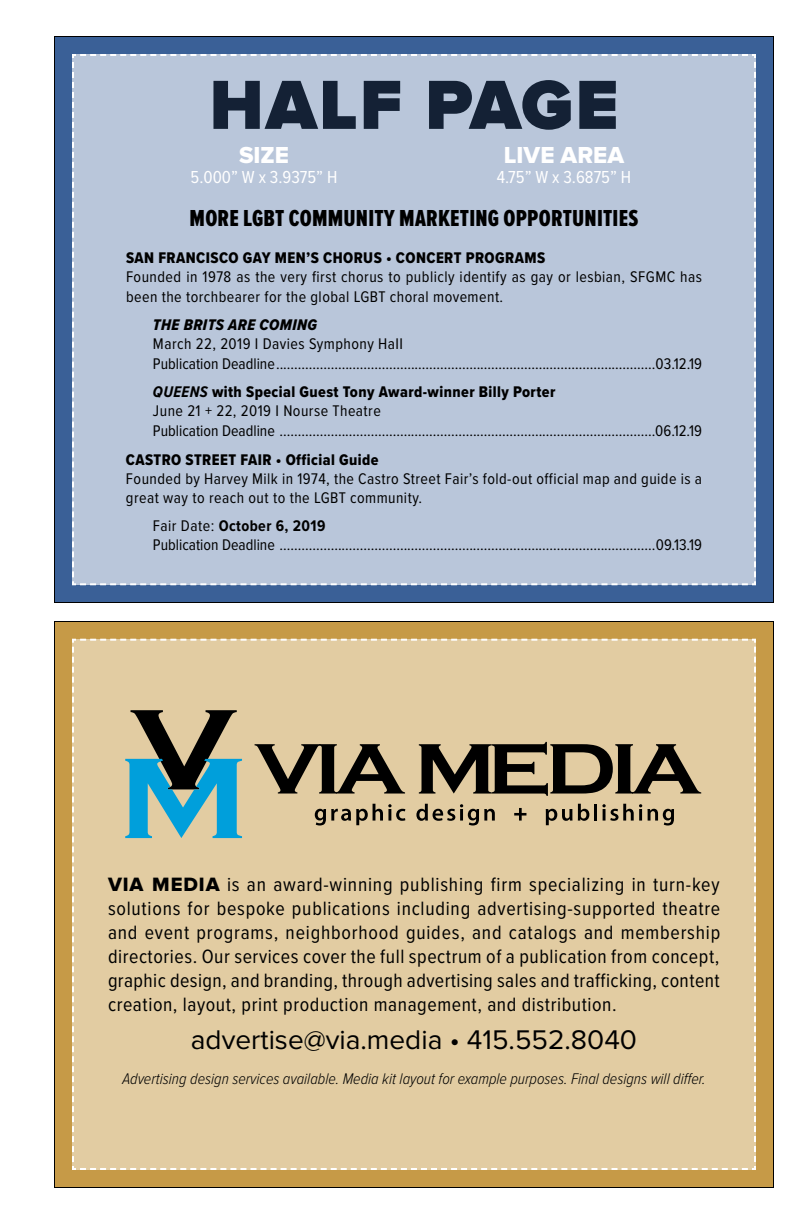
<style>
.page{position:relative;width:792px;height:1224px;background:#fff}
.page>*{position:absolute;margin:0;border:0;box-sizing:border-box;transform-origin:0 0}
.t1{font:900 72px "Proxima Nova";letter-spacing:.03em;color:#000}
.t2{font:28px "Proxima Nova";color:#000}
.t3{font:24px "Proxima Nova Ex Cn Extrabld";letter-spacing:.01em;color:#000}
.t4{font:24px "Proxima Nova Extrabld";color:#fff}
.t5{font:20px/24px "Proxima Nova Cond";letter-spacing:.03em;color:#000;text-align:justify}
.t6{font:18px "Proxima Nova Cond";color:#fff}
.t7{font:16px/19.2px "Proxima Nova Cond";letter-spacing:.03em;color:#000}
.t8{font:16px/20px "Proxima Nova Cond";color:#000}
.t9{font:16px "Proxima Nova Cond Extrabld";letter-spacing:.025em;color:#000}
.t10{font:italic 300 16px "Proxima Nova Cond";color:#000}
.t11{font:16px "Proxima Nova Cond Extrabld It";letter-spacing:.025em;color:#000}
.s1{font-family:"Proxima Nova Cond";font-weight:700;font-style:italic}
.s2{font-weight:700}
.s3{font-family:"Proxima Nova Extrabld"}
</style>
<div class="page">
<div style="left:54px;top:622px;width:720px;height:566px;background:#c69a47"></div>
<div style="left:72px;top:638px;width:684px;height:532px;background:#e2cca2"></div>
<div style="left:54px;top:36px;width:720px;height:566px;background:#3a6097"></div>
<div style="left:72px;top:54px;width:684px;height:532px;background:#b9c6da"></div>
<svg style="left:125px;top:710px;width:117px;height:128px"></svg>
<svg style="left:255px;top:744px;width:150px;height:50px"></svg>
<svg style="left:419px;top:742px;width:282px;height:54px"></svg>
<svg style="left:315px;top:804px;width:90px;height:22px"></svg>
<svg style="left:416px;top:804px;width:79px;height:22px"></svg>
<svg style="left:514px;top:808px;width:12px;height:13px"></svg>
<svg style="left:546px;top:809px;width:26px;height:16px"></svg>
<svg style="left:578px;top:804px;width:11px;height:17px"></svg>
<hr style="left:594px;top:804px;width:3px;height:17px;background:#000">
<svg style="left:602px;top:804px;width:40px;height:17px"></svg>
<svg style="left:648px;top:809px;width:26px;height:17px"></svg>
<h1 class="t1" style="left:210px;top:63px;width:410px">HALF PAGE</h1>
<h3 class="t4" style="left:239px;top:141px;width:51px">SIZE</h3>
<p class="t6" style="left:191px;top:164px;width:148px">5.000” W x 3.9375” H</p>
<h3 class="t4" style="left:504px;top:141px;width:122px">LIVE AREA</h3>
<p class="t6" style="left:497px;top:164px;width:136px">4.75” W x 3.6875” H</p>
<h3 class="t3" style="left:190px;top:205px;width:450px">MORE LGBT COMMUNITY MARKETING OPPORTUNITIES</h3>
<p class="t9" style="left:126px;top:246px;width:421px">SAN FRANCISCO GAY MEN’S CHORUS • CONCERT PROGRAMS</p>
<p class="t7" style="left:126px;top:267px;width:578px">Founded in 1978 as the very first chorus to publicly identify as gay or lesbian, SFGMC has been the torchbearer for the global LGBT choral movement.</p>
<p class="t11" style="left:153px;top:313px;width:166px">THE BRITS ARE COMING</p>
<p class="t7" style="left:153px;top:333px;width:550px;line-height:20px">March 22, 2019 I Davies Symphony HaII<br>Publication Deadline........................................................................................................03.12.19</p>
<p class="t9" style="left:153px;top:380px;width:404px"><span class="s1">QUEENS</span> with Special Guest Tony Award-winner Billy Porter</p>
<p class="t8" style="left:153px;top:400px;width:550px">June 21 + 22, 2019 I Nourse Theatre<br>Publication Deadline .......................................................................................................06.12.19</p>
<p class="t9" style="left:126px;top:447px;width:254px">CASTRO STREET FAIR • Official Guide</p>
<p class="t7" style="left:126px;top:468px;width:578px">Founded by Harvey Milk in 1974, the Castro Street Fair’s fold-out official map and guide is a great way to reach out to the LGBT community.</p>
<p class="t8" style="left:153px;top:516px;width:550px;line-height:19.2px">Fair Date: <span class="s2">October 6, 2019<br></span>Publication Deadline .......................................................................................................09.13.19</p>
<p class="t5" style="left:108px;top:872px;width:614px"><span class="s3">VIA MEDIA</span> is an award-winning publishing firm specializing in turn-key solutions for bespoke publications including advertising-supported theatre and event programs, neighborhood guides, and catalogs and membership directories. Our services cover the full spectrum of a publication from concept, graphic design, and branding, through advertising sales and trafficking, content creation, layout, print production management, and distribution.</p>
<h2 class="t2" style="left:191px;top:1024px;width:448px">advertise@via.media • 415.552.8040</h2>
<p class="t10" style="left:122px;top:1067px;width:585px">Advertising design services available. Media kit layout for example purposes. Final designs will differ.</p>
</div>
